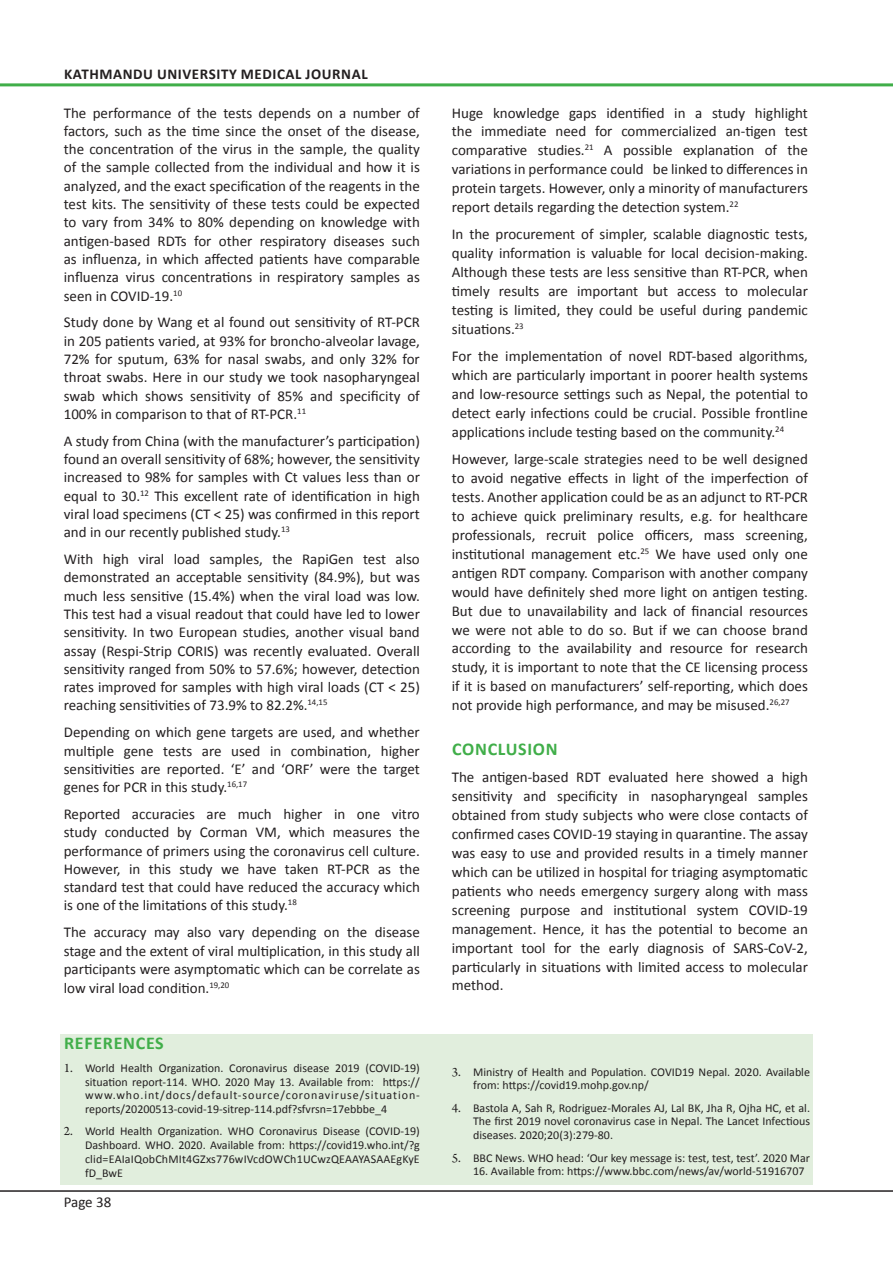
<style>
.page{position:relative;width:893px;height:1263px;background:#fff}
.page>*{position:absolute;margin:0;border:0;box-sizing:border-box;transform-origin:0 0}
.Heading_2_-_Sub_head{font:700 18px "Calibri";letter-spacing:.04em;color:#40ae49}
.Normal_Text{font:700 18px "Calibri";letter-spacing:.04em;color:#40ae49}
.Normal_Text-2{font:15px/18.9px "Calibri";color:#231f20;text-align:justify}
.t1{font:700 15px "Calibri";letter-spacing:.04em;color:#231f20}
.Refrence_Text{font:12px/13.8px "Calibri";color:#231f20;text-align:justify}
.s1{font-family:"Arno Pro";font-size:13.5px}
</style>
<div class="page">
<hr style="left:0;top:1190px;width:893px;height:2px;background:#231f20">
<hr style="left:0;top:83px;width:893px;height:3px;background:#40ae49">
<div style="left:60px;top:1034px;width:753px;height:151px;background:#e1eedd"></div>
<p class="t1" style="left:64px;top:64px;width:305px">KATHMANDU UNIVERSITY MEDICAL JOURNAL</p>
<p class="Normal_Text-2" style="left:64px;top:103px;width:358px;line-height:18.3px">The performance of the tests depends on a number of factors, such as the time since the onset of the disease, the concentration of the virus in the sample, the quality of the sample collected from the individual and how it is analyzed, and the exact specification of the reagents in the test kits. The sensitivity of these tests could be expected to vary from 34% to 80% depending on knowledge with antigen-based RDTs for other respiratory diseases such as influenza, in which affected patients have comparable influenza virus concentrations in respiratory samples as seen in COVID-19.<sup>10</sup></p>
<p class="Normal_Text-2" style="left:64px;top:313px;width:358px;line-height:18.3px">Study done by Wang et al found out sensitivity of RT-PCR in 205 patients varied, at 93% for broncho-alveolar lavage, 72% for sputum, 63% for nasal swabs, and only 32% for throat swabs. Here in our study we took nasopharyngeal swab which shows sensitivity of 85% and specificity of 100% in comparison to that of RT-PCR.<sup>11</sup></p>
<p class="Normal_Text-2" style="left:64px;top:432px;width:358px;line-height:18.3px">A study from China (with the manufacturer’s participation) found an overall sensitivity of 68%; however, the sensitivity increased to 98% for samples with Ct values less than or equal to 30.<sup>12</sup> This excellent rate of identification in high viral load specimens (CT &lt; 25) was confirmed in this report and in our recently published study.<sup>13</sup></p>
<p class="Normal_Text-2" style="left:64px;top:550px;width:358px;line-height:18.3px">With high viral load samples, the RapiGen test also demonstrated an acceptable sensitivity (84.9%), but was much less sensitive (15.4%) when the viral load was low.<br>This test had a visual readout that could have led to lower sensitivity. In two European studies, another visual band assay (Respi-Strip CORIS) was recently evaluated. Overall sensitivity ranged from 50% to 57.6%; however, detection rates improved for samples with high viral loads (CT &lt; 25) reaching sensitivities of 73.9% to 82.2%.<sup>14,15</sup></p>
<p class="Normal_Text-2" style="left:64px;top:723px;width:358px;line-height:18.3px">Depending on which gene targets are used, and whether multiple gene tests are used in combination, higher sensitivities are reported. ‘E’ and ‘ORF’ were the target genes for PCR in this study.<sup>16,17</sup></p>
<p class="Normal_Text-2" style="left:64px;top:805px;width:358px;line-height:18.3px">Reported accuracies are much higher in one vitro study conducted by Corman VM, which measures the performance of primers using the coronavirus cell culture.<br>However, in this study we have taken RT-PCR as the standard test that could have reduced the accuracy which is one of the limitations of this study.<sup>18</sup></p>
<p class="Normal_Text-2" style="left:64px;top:923px;width:358px;line-height:18.5px">The accuracy may also vary depending on the disease stage and the extent of viral multiplication, in this study all participants were asymptomatic which can be correlate as low viral load condition.<sup>19,20</sup></p>
<p class="Normal_Text" style="left:64px;top:1032px;width:101px">REFERENCES</p>
<p class="Refrence_Text" style="left:85px;top:1061px;width:336px;text-indent:-21px"><span class="s1">1.</span> World Health Organization. Coronavirus disease 2019 (COVID-19) situation report-114. WHO. 2020 May 13. Available from: https:// www.who.int/docs/default-source/coronaviruse/situation&shy;reports/20200513-covid-19-sitrep-114.pdf?sfvrsn=17ebbbe_4</p>
<p class="Refrence_Text" style="left:85px;top:1124px;width:336px;text-indent:-21px"><span class="s1">2.</span> World Health Organization. WHO Coronavirus Disease (COVID-19)<br>Dashboard. WHO. 2020. Available from: https://covid19.who.int/?g clid=EAIaIQobChMIt4GZxs776wIVcdOWCh1UCwzQEAAYASAAEgKyE fD_BwE</p>
<p class="Normal_Text-2" style="left:64px;top:1193px;width:49px">Page 38</p>
<p class="Normal_Text-2" style="left:452px;top:103px;width:358px">Huge knowledge gaps identified in a study highlight the immediate need for commercialized an-tigen test comparative studies.<sup>21</sup> A possible explanation of the variations in performance could be linked to differences in protein targets. However, only a minority of manufacturers report details regarding the detection system.<sup>22</sup></p>
<p class="Normal_Text-2" style="left:452px;top:225px;width:358px">In the procurement of simpler, scalable diagnostic tests, quality information is valuable for local decision-making.<br>Although these tests are less sensitive than RT-PCR, when timely results are important but access to molecular testing is limited, they could be useful during pandemic situations.<sup>23</sup></p>
<p class="Normal_Text-2" style="left:452px;top:347px;width:358px">For the implementation of novel RDT-based algorithms, which are particularly important in poorer health systems and low-resource settings such as Nepal, the potential to detect early infections could be crucial. Possible frontline applications include testing based on the community.<sup>24</sup></p>
<p class="Normal_Text-2" style="left:452px;top:450px;width:358px">However, large-scale strategies need to be well designed to avoid negative effects in light of the imperfection of tests. Another application could be as an adjunct to RT-PCR to achieve quick preliminary results, e.g. for healthcare professionals, recruit police officers, mass screening, institutional management etc.<sup>25</sup> We have used only one antigen RDT company. Comparison with another company would have definitely shed more light on antigen testing.<br>But due to unavailability and lack of financial resources we were not able to do so. But if we can choose brand according to the availability and resource for research study, it is important to note that the CE licensing process if it is based on manufacturers’ self-reporting, which does not provide high performance, and may be misused.<sup>26,27</sup></p>
<p class="Heading_2_-_Sub_head" style="left:452px;top:737px;width:107px">CONCLUSION</p>
<p class="Normal_Text-2" style="left:452px;top:768px;width:358px">The antigen-based RDT evaluated here showed a high sensitivity and specificity in nasopharyngeal samples obtained from study subjects who were close contacts of confirmed cases COVID-19 staying in quarantine. The assay was easy to use and provided results in a timely manner which can be utilized in hospital for triaging asymptomatic patients who needs emergency surgery along with mass screening purpose and institutional system COVID-19 management. Hence, it has the potential to become an important tool for the early diagnosis of SARS-CoV-2, particularly in situations with limited access to molecular method.</p>
<p class="Refrence_Text" style="left:473px;top:1065px;width:338px;text-indent:-21px"><span class="s1">3.</span> Ministry of Health and Population. COVID19 Nepal. 2020. Available from: https://covid19.mohp.gov.np/</p>
<p class="Refrence_Text" style="left:473px;top:1101px;width:338px;text-indent:-21px"><span class="s1">4.</span> Bastola A, Sah R, Rodriguez-Morales AJ, Lal BK, Jha R, Ojha HC, et al.<br>The first 2019 novel coronavirus case in Nepal. The Lancet Infectious diseases. 2020;20(3):279-80.</p>
<p class="Refrence_Text" style="left:452px;top:1151px;width:360px"><span class="s1">5.</span> BBC News. WHO head: ‘Our key message is: test, test, test’. 2020 Mar</p>
<p class="Refrence_Text" style="left:473px;top:1164px;width:333px">16. Available from: https://www.bbc.com/news/av/world-51916707</p>
</div>
